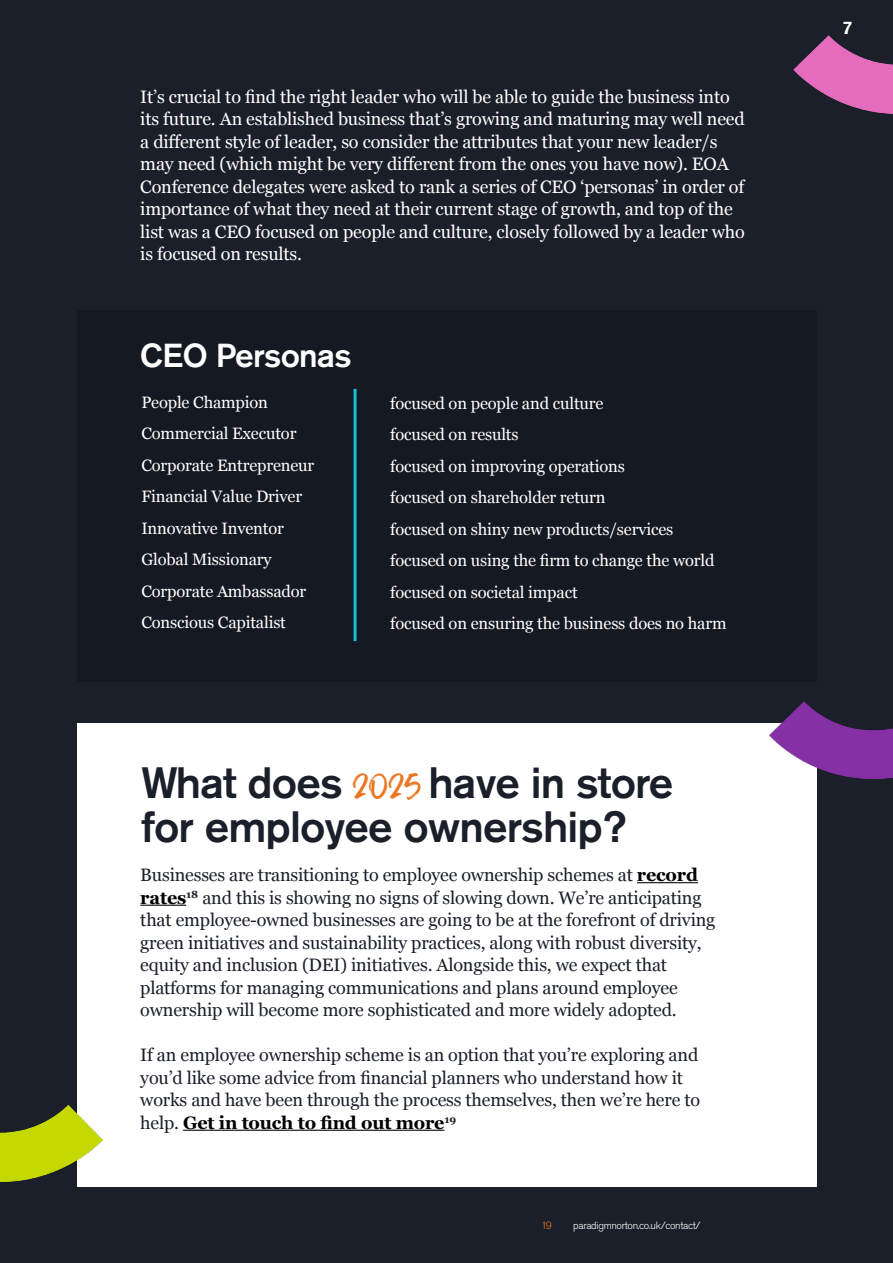
<style>
.page{position:relative;width:893px;height:1263px;background:#1a1f29}
.page>*{position:absolute;margin:0;border:0;box-sizing:border-box;transform-origin:0 0}
.t1{font:500 43.5px/43.5px "Akzidenz Grotesk Std";letter-spacing:-.02em;color:#1a1f29}
.t2{font:500 33px "Akzidenz Grotesk Std";letter-spacing:-.02em;color:#fff}
.t3{font:18px/22.5px "Georgia";letter-spacing:-.01em;color:#1a1f29}
.t4{font:18px/22.5px "Georgia";letter-spacing:-.01em;color:#fff}
.t5{font:500 18px "Akzidenz Grotesk Std";color:#fff}
.t6{font:16.5px/31.5px "Georgia";letter-spacing:-.01em;color:#fff}
.t7{font:300 10.5px "Akzidenz Grotesk Std";letter-spacing:-.03em;color:#fff}
.t8{font:300 10.5px "Akzidenz Grotesk Std";color:#eb7723}
.s1{font-family:"Born Ready Upright";font-weight:400;color:#eb7723}
.s2{font-weight:700;color:#000}
</style>
<div class="page">
<div style="left:77px;top:310px;width:739px;height:372px;background:#151922"></div>
<div style="left:77px;top:723px;width:739px;height:463px;background:#fff"></div>
<hr style="left:637px;top:882px;width:61px;height:1px;background:#000">
<hr style="left:140px;top:905px;width:46px;height:1px;background:#000">
<hr style="left:183px;top:1130px;width:261px;height:1px;background:#000">
<img style="left:0;top:1105px;width:103px;height:76px">
<img style="left:794px;top:35px;width:99px;height:79px">
<img style="left:769px;top:701px;width:124px;height:78px">
<hr style="left:354px;top:389px;width:3px;height:252px;background:#17bfd6">
<p class="t4" style="left:140px;top:85px;width:606px">It’s crucial to find the right leader who will be able to guide the business into its future. An established business that’s growing and maturing may well need a different style of leader, so consider the attributes that your new leader/s may need (which might be very different from the ones you have now). EOA Conference delegates were asked to rank a series of CEO ‘personas’ in order of importance of what they need at their current stage of growth, and top of the list was a CEO focused on people and culture, closely followed by a leader who is focused on results.</p>
<h2 class="t2" style="left:140px;top:335px;width:213px">CEO Personas</h2>
<p class="t6" style="left:141px;top:386px;width:174px">People Champion<br>Commercial Executor<br>Corporate Entrepreneur<br>Financial Value Driver<br>Innovative Inventor<br>Global Missionary<br>Corporate Ambassador<br>Conscious Capitalist</p>
<p class="t6" style="left:390px;top:387px;width:338px">focused on people and culture<br>focused on results<br>focused on improving operations<br>focused on shareholder return<br>focused on shiny new products/services focused on using the firm to change the world focused on societal impact<br>focused on ensuring the business does no harm</p>
<h1 class="t1" style="left:141px;top:760px;width:533px">What does <span class="s1">2025</span> have in store for employee ownership?</h1>
<p class="t3" style="left:140px;top:863px;width:577px">Businesses are transitioning to employee ownership schemes at <span class="s2">record rates</span><sup>18</sup> and this is showing no signs of slowing down. We’re anticipating that employee-owned businesses are going to be at the forefront of driving green initiatives and sustainability practices, along with robust diversity, equity and inclusion (DEI) initiatives. Alongside this, we expect that platforms for managing communications and plans around employee ownership will become more sophisticated and more widely adopted.</p>
<p class="t3" style="left:140px;top:1043px;width:561px">If an employee ownership scheme is an option that you’re exploring and you’d like some advice from financial planners who understand how it works and have been through the process themselves, then we’re here to help. <span class="s2">Get in touch to find out more</span><sup>19</sup></p>
<p class="t8" style="left:541px;top:1219px;width:12px">19</p>
<p class="t7" style="left:573px;top:1219px;width:129px">paradigmnorton.co.uk/contact/</p>
<p class="t5" style="left:842px;top:16px;width:12px">7</p>
</div>
